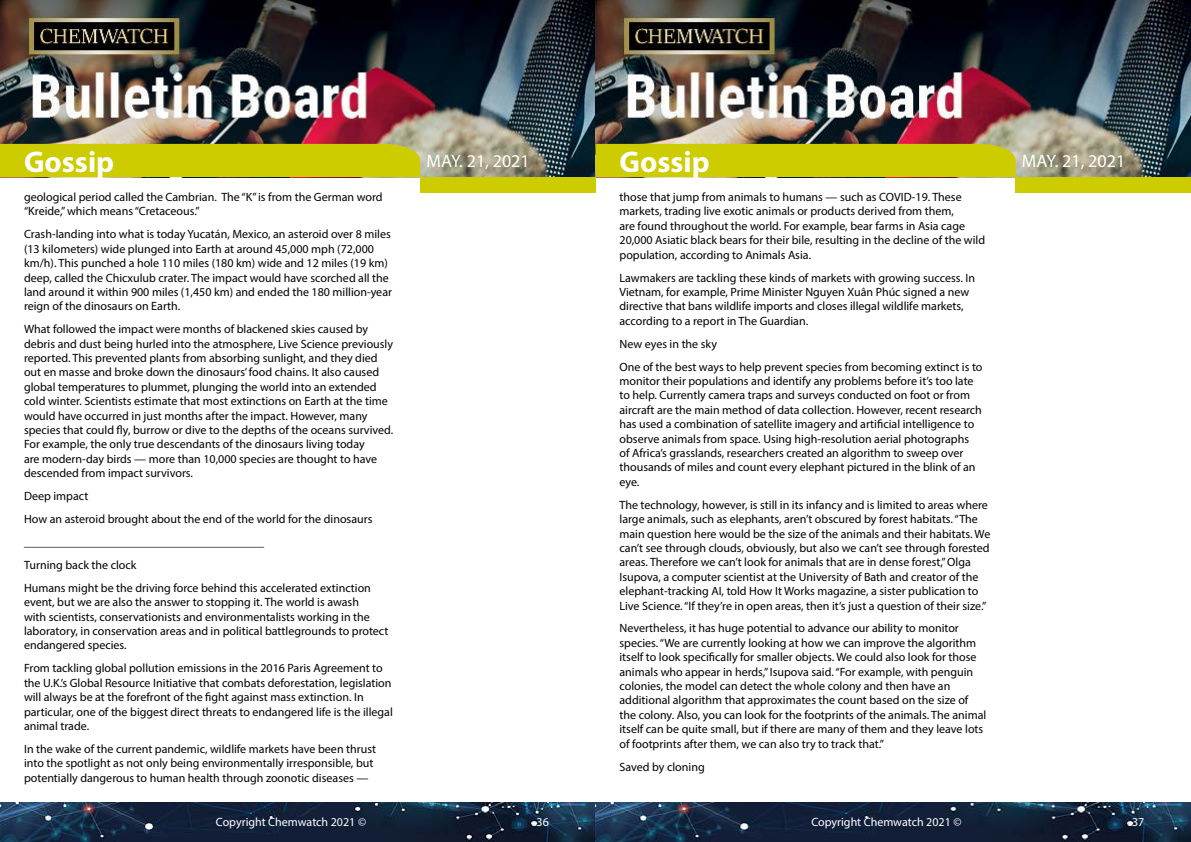
<style>
.page{position:relative;width:1191px;height:842px;background:#fff}
.page>*{position:absolute;margin:0;border:0;box-sizing:border-box;transform-origin:0 0}
.t1{font:700 30px "Myriad Pro";color:#fff}
.t2{font:18px "Myriad Pro";color:#fff}
.t3{font:12px/14.4px "Myriad Pro";color:#000}
.t4{font:12px "Myriad Pro";color:#fff}
</style>
<div class="page">
<img style="left:0;top:0;width:1191px;height:177px">
<div style="left:420px;top:177px;width:175px;height:15px;background:#cc0"></div>
<div style="left:1015px;top:177px;width:176px;height:15px;background:#cc0"></div>
<div style="left:0;top:144px;width:420px;height:33px;background:#cc0"></div>
<div style="left:595px;top:144px;width:420px;height:33px;background:#cc0"></div>
<img style="left:0;top:802px;width:1191px;height:40px">
<h1 class="t1" style="left:24px;top:142px;width:92px">Gossip</h1>
<h2 class="t2" style="left:426px;top:150px;width:105px">May. 21, 2021</h2>
<h1 class="t1" style="left:619px;top:142px;width:92px">Gossip</h1>
<h2 class="t2" style="left:1022px;top:150px;width:105px">May. 21, 2021</h2>
<p class="t3" style="left:619px;top:190px;width:367px">those that jump from animals to humans — such as COVID-19. These markets, trading live exotic animals or products derived from them,<br>are found throughout the world. For example, bear farms in Asia cage 20,000 Asiatic black bears for their bile, resulting in the decline of the wild population, according to Animals Asia.</p>
<p class="t3" style="left:619px;top:270px;width:357px">Lawmakers are tackling these kinds of markets with growing success. In Vietnam, for example, Prime Minister Nguyen Xuân Phúc signed a new directive that bans wildlife imports and closes illegal wildlife markets, according to a report in The Guardian.</p>
<p class="t3" style="left:619px;top:332px;width:364px;line-height:22.9px">New eyes in the sky<br>One of the best ways to help prevent species from becoming extinct is to</p>
<p class="t3" style="left:619px;top:374px;width:364px">monitor their populations and identify any problems before it’s too late to help. Currently camera traps and surveys conducted on foot or from aircraft are the main method of data collection. However, recent research has used a combination of satellite imagery and artificial intelligence to observe animals from space. Using high-resolution aerial photographs of Africa’s grasslands, researchers created an algorithm to sweep over thousands of miles and count every elephant pictured in the blink of an eye.</p>
<p class="t3" style="left:619px;top:497px;width:372px">The technology, however, is still in its infancy and is limited to areas where large animals, such as elephants, aren’t obscured by forest habitats. “The main question here would be the size of the animals and their habitats. We can’t see through clouds, obviously, but also we can’t see through forested areas. Therefore we can’t look for animals that are in dense forest,” Olga Isupova, a computer scientist at the University of Bath and creator of the elephant-tracking AI, told How It Works magazine, a sister publication to Live Science. “If they’re in open areas, then it’s just a question of their size.”</p>
<p class="t3" style="left:619px;top:621px;width:368px">Nevertheless, it has huge potential to advance our ability to monitor species. “We are currently looking at how we can improve the algorithm itself to look specifically for smaller objects. We could also look for those animals who appear in herds,” Isupova said. “For example, with penguin colonies, the model can detect the whole colony and then have an additional algorithm that approximates the count based on the size of the colony. Also, you can look for the footprints of the animals. The animal itself can be quite small, but if there are many of them and they leave lots of footprints after them, we can also try to track that.”</p>
<p class="t3" style="left:619px;top:759px;width:87px">Saved by cloning</p>
<p class="t3" style="left:24px;top:190px;width:360px">geological period called the Cambrian. The “K” is from the German word “Kreide,” which means “Cretaceous.”</p>
<p class="t3" style="left:24px;top:227px;width:369px">Crash-landing into what is today Yucatán, Mexico, an asteroid over 8 miles (13 kilometers) wide plunged into Earth at around 45,000 mph (72,000 km/h). This punched a hole 110 miles (180 km) wide and 12 miles (19 km) deep, called the Chicxulub crater. The impact would have scorched all the land around it within 900 miles (1,450 km) and ended the 180 million-year reign of the dinosaurs on Earth.</p>
<p class="t3" style="left:24px;top:322px;width:371px">What followed the impact were months of blackened skies caused by debris and dust being hurled into the atmosphere, Live Science previously reported. This prevented plants from absorbing sunlight, and they died out en masse and broke down the dinosaurs’ food chains. It also caused global temperatures to plummet, plunging the world into an extended cold winter. Scientists estimate that most extinctions on Earth at the time would have occurred in just months after the impact. However, many species that could fly, burrow or dive to the depths of the oceans survived.<br>For example, the only true descendants of the dinosaurs living today<br>are modern-day birds — more than 10,000 species are thought to have descended from impact survivors.</p>
<p class="t3" style="left:24px;top:484px;width:350px;line-height:22.9px">Deep impact<br>How an asteroid brought about the end of the world for the dinosaurs ________________________________________<br>Turning back the clock<br>Humans might be the driving force behind this accelerated extinction</p>
<p class="t3" style="left:24px;top:595px;width:366px">event, but we are also the answer to stopping it. The world is awash<br>with scientists, conservationists and environmentalists working in the laboratory, in conservation areas and in political battlegrounds to protect endangered species.</p>
<p class="t3" style="left:24px;top:661px;width:370px">From tackling global pollution emissions in the 2016 Paris Agreement to the U.K.’s Global Resource Initiative that combats deforestation, legislation will always be at the forefront of the fight against mass extinction. In particular, one of the biggest direct threats to endangered life is the illegal animal trade.</p>
<p class="t3" style="left:24px;top:741px;width:353px">In the wake of the current pandemic, wildlife markets have been thrust into the spotlight as not only being environmentally irresponsible, but potentially dangerous to human health through zoonotic diseases —</p>
<p class="t4" style="left:216px;top:815px;width:152px">Copyright Chemwatch 2021 ©</p>
<p class="t4" style="left:536px;top:815px;width:14px">36</p>
<p class="t4" style="left:811px;top:815px;width:152px">Copyright Chemwatch 2021 ©</p>
<p class="t4" style="left:1132px;top:815px;width:14px">37</p>
</div>
